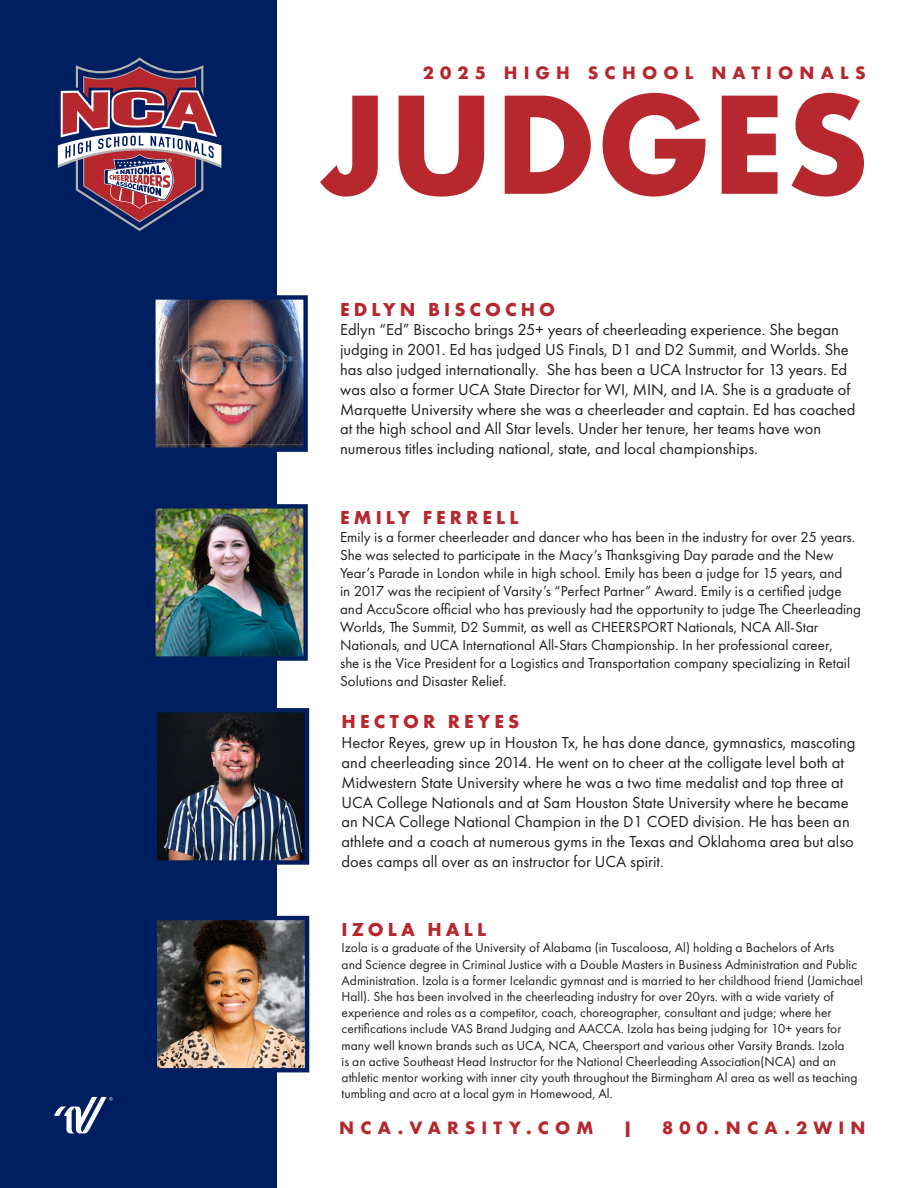
<style>
.page{position:relative;width:918px;height:1188px;background:#fff}
.page>*{position:absolute;margin:0;border:0;box-sizing:border-box;transform-origin:0 0}
.t1{font:700 130.2px "Futura";color:#b6282d}
.t2{font:700 19.5px "Futura PT";letter-spacing:.21em;color:#b6282d}
.t3{font:16.5px/19.8px "Futura PT";color:#231f20}
.t4{font:700 16.5px "Futura";letter-spacing:.37em;color:#b6282d}
.t5{font:15px/18px "Futura PT";color:#231f20}
.t6{font:13.5px/16.2px "Futura PT";color:#231f20}
</style>
<div class="page">
<div style="left:0;top:0;width:277px;height:1188px;background:#001f61"></div>
<svg style="left:58px;top:57px;width:163px;height:174px"></svg>
<svg style="left:54px;top:1097px;width:59px;height:36px"></svg>
<img style="left:155px;top:295px;width:153px;height:157px">
<img style="left:155px;top:504px;width:153px;height:157px">
<img style="left:157px;top:708px;width:153px;height:157px">
<img style="left:157px;top:915px;width:153px;height:158px">
<p class="t4" style="left:423px;top:60px;width:445px">2025 HIGH SCHOOL NATIONALS</p>
<h1 class="t1" style="left:319px;top:51px;width:552px">JUDGES</h1>
<p class="t2" style="left:340px;top:296px;width:217px">EDLYN BISCOCHO</p>
<p class="t3" style="left:340px;top:320px;width:517px">Edlyn “Ed” Biscocho brings 25+ years of cheerleading experience. She began judging in 2001. Ed has judged US Finals, D1 and D2 Summit, and Worlds. She has also judged internationally. She has been a UCA Instructor for 13 years. Ed was also a former UCA State Director for WI, MIN, and IA. She is a graduate of Marquette University where she was a cheerleader and captain. Ed has coached at the high school and All Star levels. Under her tenure, her teams have won numerous titles including national, state, and local championships.</p>
<p class="t2" style="left:340px;top:505px;width:180px">EMILY FERRELL</p>
<p class="t5" style="left:340px;top:528px;width:523px">Emily is a former cheerleader and dancer who has been in the industry for over 25 years.<br>She was selected to participate in the Macy’s Thanksgiving Day parade and the New Year’s Parade in London while in high school. Emily has been a judge for 15 years, and<br>in 2017 was the recipient of Varsity’s “Perfect Partner” Award. Emily is a certified judge and AccuScore official who has previously had the opportunity to judge The Cheerleading Worlds, The Summit, D2 Summit, as well as CHEERSPORT Nationals, NCA All-Star Nationals, and UCA International All-Stars Championship. In her professional career,<br>she is the Vice President for a Logistics and Transportation company specializing in Retail Solutions and Disaster Relief.</p>
<p class="t2" style="left:342px;top:709px;width:179px">HECTOR REYES</p>
<p class="t3" style="left:342px;top:733px;width:515px">Hector Reyes, grew up in Houston Tx, he has done dance, gymnastics, mascoting and cheerleading since 2014. He went on to cheer at the colligate level both at Midwestern State University where he was a two time medalist and top three at UCA College Nationals and at Sam Houston State University where he became an NCA College National Champion in the D1 COED division. He has been an athlete and a coach at numerous gyms in the Texas and Oklahoma area but also does camps all over as an instructor for UCA spirit.</p>
<p class="t2" style="left:342px;top:917px;width:146px">IZOLA HALL</p>
<p class="t6" style="left:342px;top:940px;width:523px">Izola is a graduate of the University of Alabama (in Tuscaloosa, Al) holding a Bachelors of Arts<br>and Science degree in Criminal Justice with a Double Masters in Business Administration and Public Administration. Izola is a former Icelandic gymnast and is married to her childhood friend (Jamichael Hall). She has been involved in the cheerleading industry for over 20yrs. with a wide variety of experience and roles as a competitor, coach, choreographer, consultant and judge; where her certifications include VAS Brand Judging and AACCA. Izola has being judging for 10+ years for many well known brands such as UCA, NCA, Cheersport and various other Varsity Brands. Izola<br>is an active Southeast Head Instructor for the National Cheerleading Association(NCA) and an athletic mentor working with inner city youth throughout the Birmingham Al area as well as teaching tumbling and acro at a local gym in Homewood, Al.</p>
<p class="t4" style="left:339px;top:1116px;width:256px">NCA.VARSITY.COM</p>
<p class="t4" style="left:623px;top:1116px;width:11px">|</p>
<p class="t4" style="left:662px;top:1116px;width:205px">800.NCA.2WIN</p>
</div>
